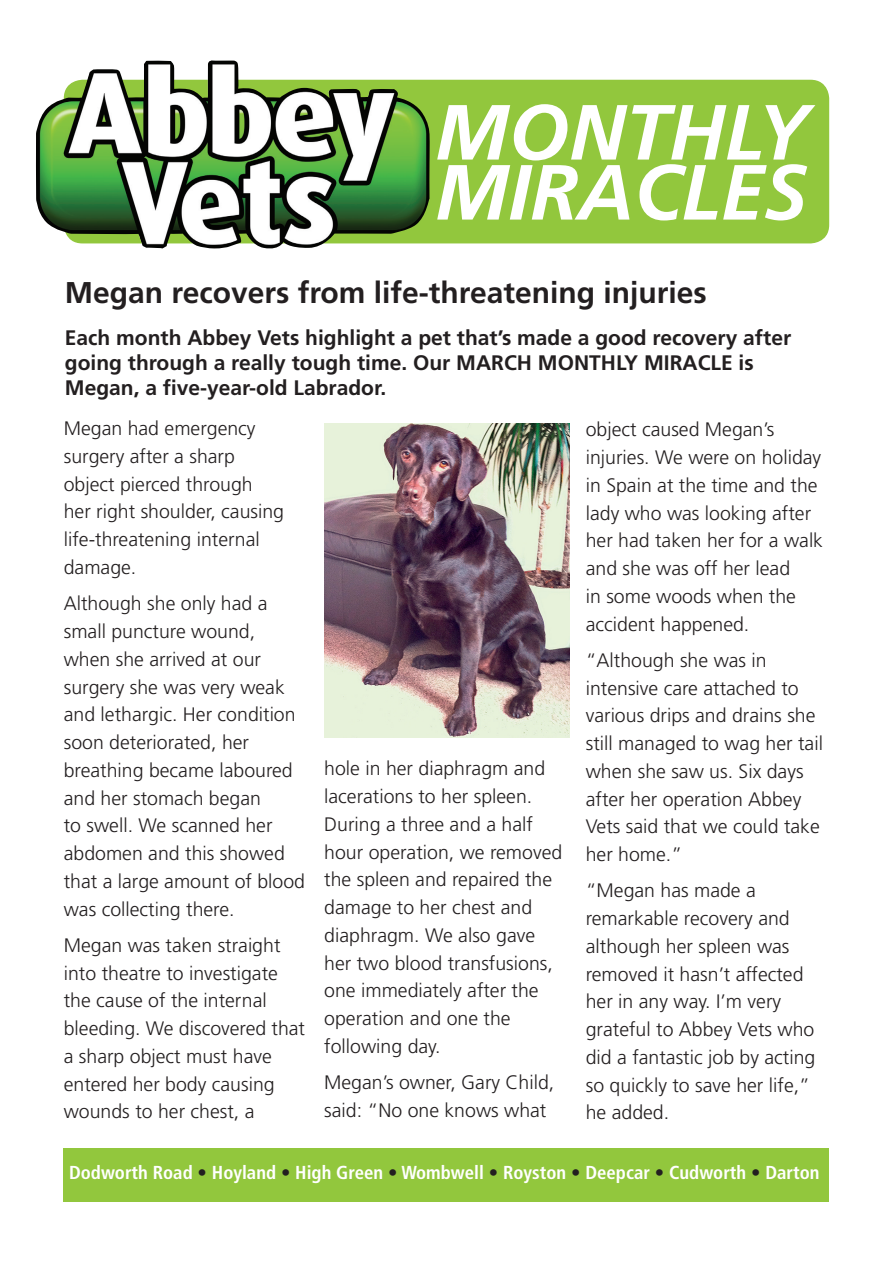
<style>
.page{position:relative;width:893px;height:1263px;background:#fff}
.page>*{position:absolute;margin:0;border:0;box-sizing:border-box;transform-origin:0 0}
.t1{font:italic 700 78px/60px "Frutiger";color:#fff}
.t2{font:700 30px "Frutiger";color:#231f20}
.t3{font:700 21px/25.2px "Frutiger";color:#231f20}
.t4{font:300 19.5px/27.8px "Frutiger";color:#231f20}
.t5{font:700 condensed 18.75px "Frutiger";color:#fff}
.s1{color:#231f20}
</style>
<div class="page">
<div style="left:65px;top:80px;width:763px;height:163px;background:#92c73d;border-radius:18px"></div>
<div style="left:64px;top:80px;width:765px;height:163px;border:2px solid #92c73d;border-radius:18px"></div>
<div style="left:64px;top:1148px;width:765px;height:53px;background:#92c73d"></div>
<img style="left:36px;top:60px;width:394px;height:189px">
<img style="left:324px;top:423px;width:245px;height:315px">
<p class="t1" style="left:435px;top:102px;width:376px">MONTHLY<br>MIRACLES</p>
<p class="t2" style="left:65px;top:275px;width:643px">Megan recovers from life-threatening injuries</p>
<p class="t3" style="left:65px;top:325px;width:728px">Each month Abbey Vets highlight a pet that’s made a good recovery after going through a really tough time. Our MARCH MONTHLY MIRACLE is<br>Megan, a five-year-old Labrador.</p>
<p class="t4" style="left:64px;top:415px;width:222px">Megan had emergency surgery after a sharp object pierced through her right shoulder, causing life-threatening internal damage.</p>
<p class="t4" style="left:64px;top:590px;width:243px">Although she only had a small puncture wound, when she arrived at our surgery she was very weak and lethargic. Her condition soon deteriorated, her breathing became laboured and her stomach began<br>to swell. We scanned her abdomen and this showed that a large amount of blood was collecting there.</p>
<p class="t4" style="left:64px;top:931px;width:243px">Megan was taken straight into theatre to investigate the cause of the internal bleeding. We discovered that a sharp object must have entered her body causing wounds to her chest, a</p>
<p class="t4" style="left:324px;top:755px;width:240px">hole in her diaphragm and lacerations to her spleen.<br>During a three and a half hour operation, we removed the spleen and repaired the damage to her chest and diaphragm. We also gave her two blood transfusions, one immediately after the operation and one the following day.</p>
<p class="t4" style="left:324px;top:1068px;width:232px">Megan’s owner, Gary Child, said: “No one knows what</p>
<p class="t4" style="left:586px;top:416px;width:239px">object caused Megan’s injuries. We were on holiday in Spain at the time and the lady who was looking after her had taken her for a walk and she was off her lead<br>in some woods when the accident happened.</p>
<p class="t4" style="left:586px;top:646px;width:239px">“Although she was in intensive care attached to various drips and drains she still managed to wag her tail when she saw us. Six days after her operation Abbey<br>Vets said that we could take her home.”</p>
<p class="t4" style="left:586px;top:877px;width:231px">“Megan has made a remarkable recovery and although her spleen was removed it hasn’t affected her in any way. I’m very grateful to Abbey Vets who did a fantastic job by acting so quickly to save her life,” he added.</p>
<p class="t5" style="left:69px;top:1161px;width:752px">Dodworth Road <span class="s1">•</span> Hoyland <span class="s1">•</span> High Green <span class="s1">•</span> Wombwell <span class="s1">•</span> Royston <span class="s1">•</span> Deepcar <span class="s1">•</span> Cudworth <span class="s1">•</span> Darton</p>
</div>
